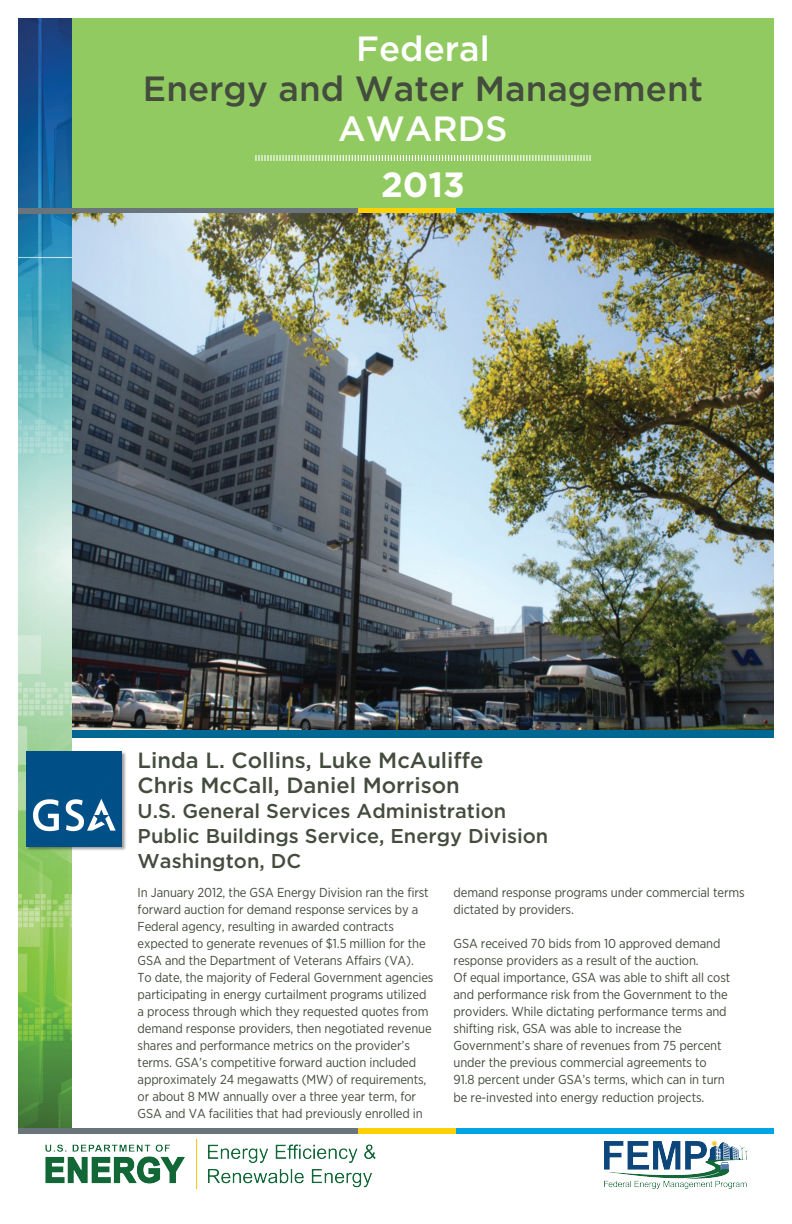
<style>
.page{position:relative;width:792px;height:1224px;background:#fff}
.page>*{position:absolute;margin:0;border:0;box-sizing:border-box;transform-origin:0 0}
.t1{font:500 35px "Gotham";color:#434c3d}
.t2{font:500 35px "Gotham";color:#fff}
.t3{font:700 35px "Gotham";color:#fff}
.t4{font:500 22px "Gotham";color:#434c3d}
.t5{font:500 20px "Gotham";color:#434c3d}
.t6{font:13px/17px "Gotham Narrow";letter-spacing:-.01em;color:#434c3d}
</style>
<div class="page">
<img style="left:18px;top:18px;width:54px;height:1111px">
<div style="left:72px;top:18px;width:702px;height:195px;background:#92ca62"></div>
<div style="left:18px;top:1129px;width:573px;height:5px;background:#6a747b"></div>
<div style="left:358px;top:1129px;width:139px;height:5px;background:#fed105"></div>
<div style="left:457px;top:1129px;width:317px;height:5px;background:#00a5e3"></div>
<svg style="left:255px;top:155px;width:336px;height:6px"></svg>
<img style="left:605px;top:1140px;width:143px;height:48px">
<img style="left:45px;top:1139px;width:331px;height:49px">
<div style="left:18px;top:208px;width:573px;height:5px;background:#6a747b"></div>
<div style="left:358px;top:208px;width:139px;height:5px;background:#fed105"></div>
<div style="left:457px;top:208px;width:317px;height:5px;background:#00a5e3"></div>
<img style="left:72px;top:213px;width:702px;height:517px">
<div style="left:72px;top:730px;width:702px;height:8px;background:#006893"></div>
<div style="left:26px;top:751px;width:100px;height:100px;background:#231f20;opacity:.45"></div>
<img style="left:26px;top:751px;width:95px;height:95px">
<h1 class="t2" style="left:356px;top:26px;width:135px">Federal</h1>
<h1 class="t1" style="left:143px;top:66px;width:562px">Energy and Water Management</h1>
<h1 class="t2" style="left:338px;top:106px;width:171px">AWARDS</h1>
<h1 class="t3" style="left:381px;top:162px;width:85px">2013</h1>
<p class="t4" style="left:138px;top:745px;width:347px">Linda L. Collins, Luke McAuliffe</p>
<p class="t4" style="left:138px;top:770px;width:324px">Chris McCall, Daniel Morrison</p>
<p class="t5" style="left:138px;top:797px;width:370px">U.S. General Services Administration</p>
<p class="t5" style="left:138px;top:822px;width:412px">Public Buildings Service, Energy Division</p>
<p class="t5" style="left:138px;top:847px;width:165px">Washington, DC</p>
<p class="t6" style="left:138px;top:884px;width:297px">In January 2012, the GSA Energy Division ran the first forward auction for demand response services by a Federal agency, resulting in awarded contracts expected to generate revenues of $1.5 million for the GSA and the Department of Veterans Affairs (VA).<br>To date, the majority of Federal Government agencies participating in energy curtailment programs utilized a process through which they requested quotes from demand response providers, then negotiated revenue shares and performance metrics on the provider’s terms. GSA’s competitive forward auction included approximately 24 megawatts (MW) of requirements, or about 8 MW annually over a three year term, for GSA and VA facilities that had previously enrolled in</p>
<p class="t6" style="left:454px;top:884px;width:293px">demand response programs under commercial terms dictated by providers.</p>
<p class="t6" style="left:454px;top:935px;width:278px">GSA received 70 bids from 10 approved demand response providers as a result of the auction.<br>Of equal importance, GSA was able to shift all cost and performance risk from the Government to the providers. While dictating performance terms and shifting risk, GSA was able to increase the Government’s share of revenues from 75 percent under the previous commercial agreements to 91.8 percent under GSA’s terms, which can in turn be re-invested into energy reduction projects.</p>
</div>
